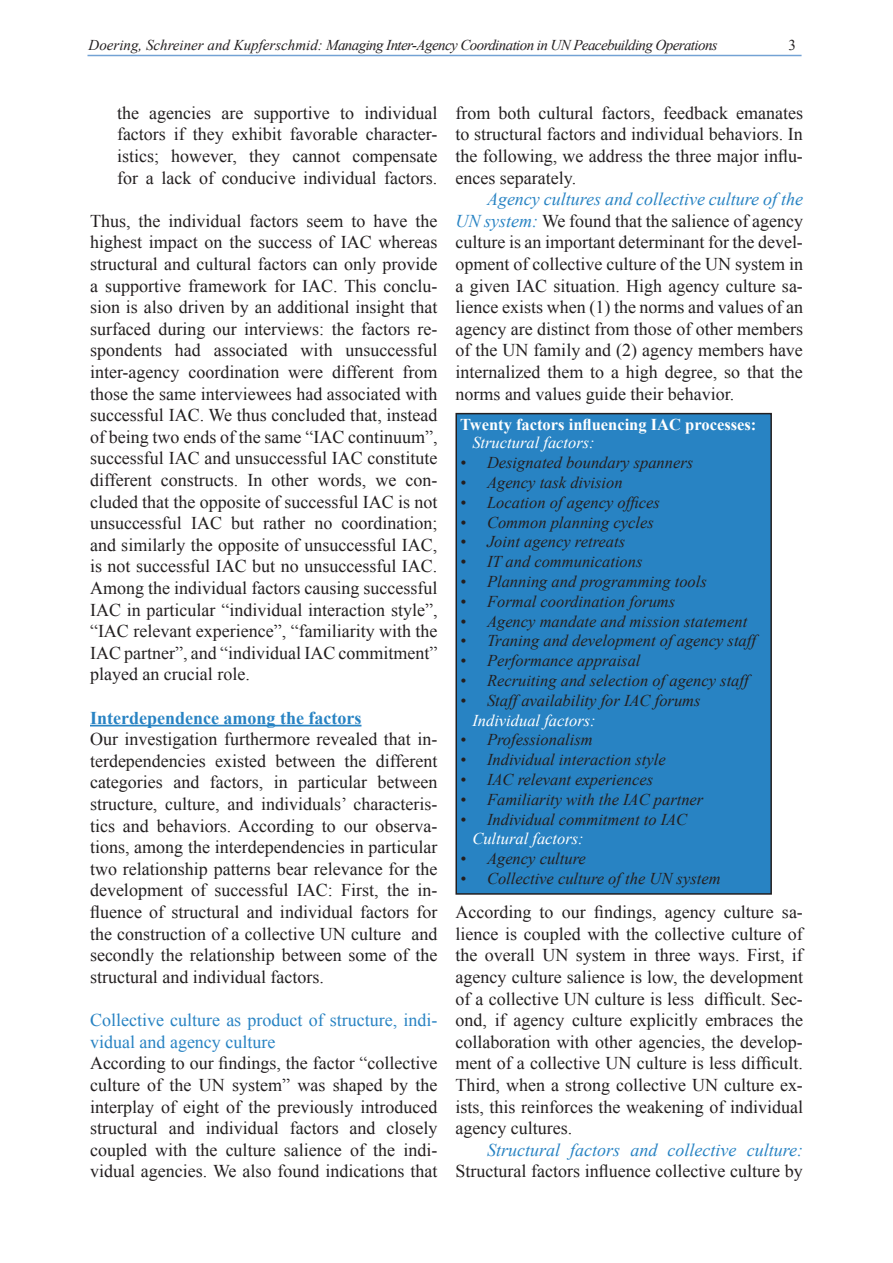
<style>
.page{position:relative;width:893px;height:1263px;background:#fff}
.page>*{position:absolute;margin:0;border:0;box-sizing:border-box;transform-origin:0 0}
.t1{font:18px/21.6px "Times New Roman";color:#231f20;text-align:justify}
.t2{font:18px/21.6px "Times New Roman";color:#2883c3}
.t3{font:italic 18px "Times New Roman";color:#2883c3}
.t4{font:700 18px "Times New Roman";color:#2883c3}
.t5{font:italic 16.5px "Times New Roman";color:#231f20}
.t6{font:italic 16.5px "Times New Roman";color:#fff}
.t7{font:700 16.5px "Times New Roman";color:#fff}
.t8{font:italic 15px "Times New Roman";letter-spacing:-.04em;color:#231f20}
.t9{font:15px "Times New Roman";color:#231f20}
.s1{font-style:italic;color:#2883c3}
</style>
<div class="page">
<hr style="left:87px;top:55px;width:714px;height:1px;background:#73a2d4">
<hr style="left:90px;top:725px;width:271px;height:1px;background:#2883c3">
<div style="left:456px;top:414px;width:315px;height:480px;background:#2883c3"></div>
<div style="left:455px;top:413px;width:317px;height:482px;border:2px solid #231f20"></div>
<p class="t8" style="left:88px;top:37px;width:631px">Doering, Schreiner and Kupferschmid: Managing Inter-Agency Coordination in UN Peacebuilding Operations</p>
<p class="t9" style="left:789px;top:37px;width:9px">3</p>
<p class="t1" style="left:117px;top:102px;width:322px">the agencies are supportive to individual factors if they exhibit favorable character&shy;istics; however, they cannot compensate for a lack of conducive individual factors.</p>
<p class="t1" style="left:90px;top:210px;width:349px">Thus, the individual factors seem to have the highest impact on the success of IAC whereas structural and cultural factors can only provide a supportive framework for IAC. This conclu&shy;sion is also driven by an additional insight that surfaced during our interviews: the factors re&shy;spondents had associated with unsuccessful inter-agency coordination were different from those the same interviewees had associated with successful IAC. We thus concluded that, instead of being two ends of the same “IAC continuum”, successful IAC and unsuccessful IAC constitute different constructs. In other words, we con&shy;cluded that the opposite of successful IAC is not unsuccessful IAC but rather no coordination; and similarly the opposite of unsuccessful IAC, is not successful IAC but no unsuccessful IAC.<br>Among the individual factors causing successful IAC in particular “individual interaction style”, “IAC relevant experience”, “familiarity with the IAC partner”, and “individual IAC commitment” played an crucial role.</p>
<p class="t4" style="left:90px;top:708px;width:273px">Interdependence among the factors</p>
<p class="t1" style="left:90px;top:728px;width:349px">Our investigation furthermore revealed that in&shy;terdependencies existed between the different categories and factors, in particular between structure, culture, and individuals’ characteris&shy;tics and behaviors. According to our observa&shy;tions, among the interdependencies in particular two relationship patterns bear relevance for the development of successful IAC: First, the in&shy;fluence of structural and individual factors for the construction of a collective UN culture and secondly the relationship between some of the structural and individual factors.</p>
<p class="t2" style="left:90px;top:1009px;width:349px">Collective culture as product of structure, indi&shy;vidual and agency culture</p>
<p class="t1" style="left:90px;top:1052px;width:349px">According to our findings, the factor “collective culture of the UN system” was shaped by the interplay of eight of the previously introduced structural and individual factors and closely coupled with the culture salience of the indi&shy;vidual agencies. We also found indications that</p>
<p class="t1" style="left:455px;top:102px;width:349px">from both cultural factors, feedback emanates to structural factors and individual behaviors. In the following, we address the three major influ&shy;ences separately.</p>
<p class="t1" style="left:455px;top:188px;width:349px;text-indent:32px"><span class="s1">Agency cultures and collective culture of the UN system:</span> We found that the salience of agency culture is an important determinant for the devel&shy;opment of collective culture of the UN system in a given IAC situation. High agency culture sa&shy;lience exists when (1) the norms and values of an agency are distinct from those of other members of the UN family and (2) agency members have internalized them to a high degree, so that the norms and values guide their behavior.</p>
<p class="t7" style="left:460px;top:415px;width:298px">Twenty factors influencing IAC processes:</p>
<p class="t6" style="left:472px;top:434px;width:124px">Structural factors:</p>
<p class="t5" style="left:460px;top:453px;width:235px">• Designated boundary spanners</p>
<p class="t5" style="left:460px;top:473px;width:164px">• Agency task division</p>
<p class="t5" style="left:460px;top:493px;width:201px">• Location of agency offices</p>
<p class="t5" style="left:460px;top:513px;width:195px">• Common planning cycles</p>
<p class="t5" style="left:460px;top:533px;width:167px">• Joint agency retreats</p>
<p class="t5" style="left:460px;top:552px;width:184px">• IT and communications</p>
<p class="t5" style="left:460px;top:572px;width:248px">• Planning and programming tools</p>
<p class="t5" style="left:460px;top:592px;width:217px">• Formal coordination forums</p>
<p class="t5" style="left:460px;top:612px;width:289px">• Agency mandate and mission statement</p>
<p class="t5" style="left:460px;top:632px;width:298px">• Traning and development of agency staff</p>
<p class="t5" style="left:460px;top:651px;width:182px">• Performance appraisal</p>
<p class="t5" style="left:460px;top:671px;width:290px">• Recruiting and selection of agency staff</p>
<p class="t5" style="left:460px;top:691px;width:242px">• Staff availability for IAC forums</p>
<p class="t6" style="left:472px;top:711px;width:125px">Individual factors:</p>
<p class="t5" style="left:460px;top:731px;width:134px">• Professionalism</p>
<p class="t5" style="left:460px;top:750px;width:207px">• Individual interaction style</p>
<p class="t5" style="left:460px;top:770px;width:195px">• IAC relevant experiences</p>
<p class="t5" style="left:460px;top:790px;width:245px">• Familiarity with the IAC partner</p>
<p class="t5" style="left:460px;top:810px;width:229px">• Individual commitment to IAC</p>
<p class="t6" style="left:472px;top:830px;width:113px">Cultural factors:</p>
<p class="t5" style="left:460px;top:849px;width:127px">• Agency culture</p>
<p class="t5" style="left:460px;top:869px;width:262px">• Collective culture of the UN system</p>
<p class="t1" style="left:455px;top:901px;width:349px">According to our findings, agency culture sa&shy;lience is coupled with the collective culture of the overall UN system in three ways. First, if agency culture salience is low, the development of a collective UN culture is less difficult. Sec&shy;ond, if agency culture explicitly embraces the collaboration with other agencies, the develop&shy;ment of a collective UN culture is less difficult.<br>Third, when a strong collective UN culture ex&shy;ists, this reinforces the weakening of individual agency cultures.</p>
<p class="t3" style="left:487px;top:1140px;width:317px">Structural factors and collective culture:</p>
<p class="t1" style="left:455px;top:1160px;width:349px">Structural factors influence collective culture by</p>
</div>
